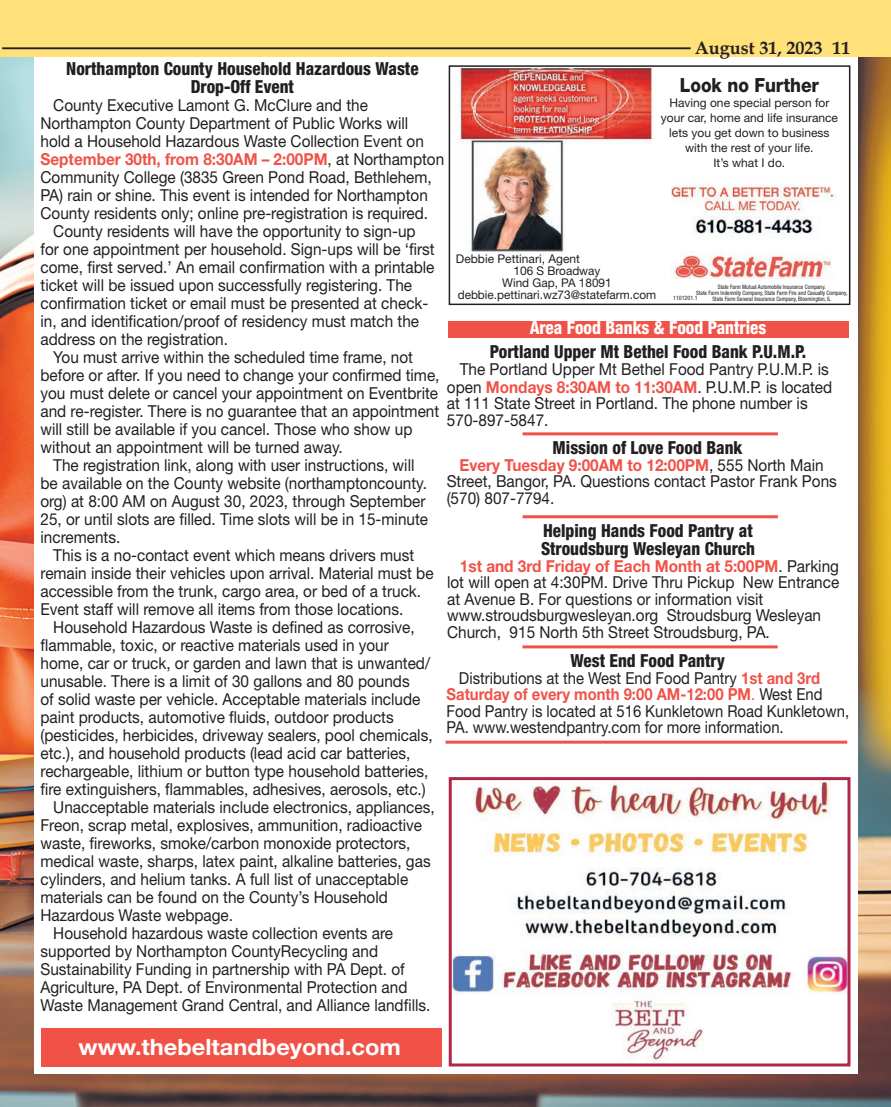
<style>
.page{position:relative;width:891px;height:1107px;background:#fff}
.page>*{position:absolute;margin:0;border:0;box-sizing:border-box;transform-origin:0 0}
.t1{font:700 22.5px "Helvetica Neue LT Std";color:#fff;scale:1.05 1}
.t2{font:800 19.5px "Helvetica Neue LT Std";color:#231f20;scale:.89 1}
.t3{font:800 condensed 18px/18px "Helvetica Neue LT Std";color:#231f20;scale:.95 1}
.t4{font:800 condensed 18px "Helvetica Neue LT Std";color:#fff;scale:.95 1}
.t5{font:700 18px "Book Antiqua";color:#231f20}
.t6{font:16.5px/16.5px "Helvetica Neue LT Std";color:#231f20;scale:.93 1}
.t7{font:16.5px/16.5px "Helvetica Neue LT Std";color:#231f20;scale:.9 1}
.t8{font:700 16.5px "Helvetica Neue LT Std";color:#f05248;scale:.93 1}
.t9{font:12px/15px "Helvetica Neue LT Std";color:#231f20;text-align:center}
.t10{font:condensed 6px "Helvetica Neue LT Std";color:#231f20;scale:.95 1}
.t11{font:condensed 6px "Helvetica Neue LT Std";color:#231f20}
.s1{font-weight:400;color:#231f20}
.s2{font-weight:700;color:#f05248}
.s3{color:#f05248}
</style>
<div class="page">
<img style="left:0;top:57px;width:891px;height:1050px">
<div style="left:39px;top:34px;width:819px;height:1040px;background:#fff"></div>
<div style="left:0;top:0;width:891px;height:57px;background:#ffe079"></div>
<hr style="left:2px;top:47px;width:689px;height:2px;background:#231f20">
<hr style="left:445px;top:741px;width:402px;height:3px;background:#f05248">
<hr style="left:523px;top:432px;width:255px;height:3px;background:#f05248">
<div style="left:448px;top:321px;width:400px;height:17px;background:#f05248"></div>
<hr style="left:523px;top:515px;width:255px;height:3px;background:#f05248">
<hr style="left:522px;top:645px;width:256px;height:3px;background:#f05248">
<div style="left:41px;top:1028px;width:401px;height:38px;background:#f05248"></div>
<img style="left:457px;top:68px;width:196px;height:186px">
<img style="left:671px;top:183px;width:165px;height:96px">
<div style="left:449px;top:65px;width:401px;height:240px;border:2px solid #231f20"></div>
<img style="left:453px;top:781px;width:393px;height:281px">
<div style="left:449px;top:777px;width:401px;height:289px;border:3px solid #b02748"></div>
<p class="t5" style="left:695px;top:36px;width:157px">August 31, 2023 11</p>
<p class="t3" style="left:66px;top:59px;width:372px;text-align:center">Northampton County Household Hazardous Waste<br>Drop-Off Event</p>
<p class="t6" style="left:53px;top:97px;width:340px">County Executive Lamont G. McClure and the</p>
<p class="t6" style="left:40px;top:115px;width:397px">Northampton County Department of Public Works will</p>
<p class="t6" style="left:40px;top:133px;width:414px">hold a Household Hazardous Waste Collection Event on</p>
<p class="t8" style="left:40px;top:149px;width:436px">September 30th, from 8:30AM – 2:00PM<span class="s1">, at Northampton</span></p>
<p class="t6" style="left:40px;top:169px;width:422px">Community College (3835 Green Pond Road, Bethlehem,</p>
<p class="t6" style="left:40px;top:187px;width:418px">PA) rain or shine. This event is intended for Northampton</p>
<p class="t6" style="left:40px;top:205px;width:418px">County residents only; online pre-registration is required.</p>
<p class="t6" style="left:53px;top:223px;width:391px">County residents will have the opportunity to sign-up</p>
<p class="t6" style="left:40px;top:241px;width:425px">for one appointment per household. Sign-ups will be ‘first</p>
<p class="t6" style="left:40px;top:259px;width:425px">come, first served.’ An email confirmation with a printable</p>
<p class="t6" style="left:40px;top:277px;width:401px">ticket will be issued upon successfully registering. The</p>
<p class="t6" style="left:40px;top:295px;width:419px">confirmation ticket or email must be presented at check-</p>
<p class="t6" style="left:40px;top:313px;width:409px">in, and identification/proof of residency must match the</p>
<p class="t6" style="left:40px;top:331px;width:203px">address on the registration.</p>
<p class="t6" style="left:53px;top:349px;width:388px">You must arrive within the scheduled time frame, not</p>
<p class="t6" style="left:40px;top:367px;width:431px">before or after. If you need to change your confirmed time,</p>
<p class="t6" style="left:40px;top:385px;width:429px">you must delete or cancel your appointment on Eventbrite</p>
<p class="t6" style="left:40px;top:403px;width:430px">and re-register. There is no guarantee that an appointment</p>
<p class="t6" style="left:40px;top:421px;width:401px">will still be available if you cancel. Those who show up</p>
<p class="t6" style="left:40px;top:439px;width:327px">without an appointment will be turned away.</p>
<p class="t6" style="left:53px;top:457px;width:390px">The registration link, along with user instructions, will</p>
<p class="t6" style="left:40px;top:475px;width:417px">be available on the County website (northamptoncounty.</p>
<p class="t6" style="left:40px;top:493px;width:416px">org) at 8:00 AM on August 30, 2023, through September</p>
<p class="t6" style="left:40px;top:511px;width:418px">25, or until slots are filled. Time slots will be in 15-minute</p>
<p class="t6" style="left:40px;top:529px;width:87px">increments.</p>
<p class="t6" style="left:53px;top:547px;width:390px">This is a no-contact event which means drivers must</p>
<p class="t6" style="left:40px;top:565px;width:424px">remain inside their vehicles upon arrival. Material must be</p>
<p class="t6" style="left:40px;top:583px;width:411px">accessible from the trunk, cargo area, or bed of a truck.</p>
<p class="t6" style="left:40px;top:601px;width:392px">Event staff will remove all items from those locations.</p>
<p class="t6" style="left:53px;top:619px;width:390px">Household Hazardous Waste is defined as corrosive,</p>
<p class="t6" style="left:40px;top:637px;width:376px">flammable, toxic, or reactive materials used in your</p>
<p class="t6" style="left:40px;top:655px;width:421px">home, car or truck, or garden and lawn that is unwanted/</p>
<p class="t6" style="left:40px;top:673px;width:399px">unusable. There is a limit of 30 gallons and 80 pounds</p>
<p class="t6" style="left:40px;top:691px;width:410px">of solid waste per vehicle. Acceptable materials include</p>
<p class="t6" style="left:40px;top:709px;width:381px">paint products, automotive fluids, outdoor products</p>
<p class="t6" style="left:40px;top:727px;width:423px">(pesticides, herbicides, driveway sealers, pool chemicals,</p>
<p class="t6" style="left:40px;top:745px;width:399px">etc.), and household products (lead acid car batteries,</p>
<p class="t6" style="left:40px;top:763px;width:419px">rechargeable, lithium or button type household batteries,</p>
<p class="t6" style="left:40px;top:781px;width:416px">fire extinguishers, flammables, adhesives, aerosols, etc.)</p>
<p class="t6" style="left:53px;top:799px;width:412px">Unacceptable materials include electronics, appliances,</p>
<p class="t6" style="left:40px;top:817px;width:412px">Freon, scrap metal, explosives, ammunition, radioactive</p>
<p class="t6" style="left:40px;top:835px;width:399px">waste, fireworks, smoke/carbon monoxide protectors,</p>
<p class="t6" style="left:40px;top:853px;width:421px">medical waste, sharps, latex paint, alkaline batteries, gas</p>
<p class="t6" style="left:40px;top:871px;width:397px">cylinders, and helium tanks. A full list of unacceptable</p>
<p class="t6" style="left:40px;top:889px;width:375px">materials can be found on the County’s Household</p>
<p class="t6" style="left:40px;top:907px;width:209px">Hazardous Waste webpage.</p>
<p class="t6" style="left:53px;top:925px;width:367px">Household hazardous waste collection events are</p>
<p class="t6" style="left:40px;top:943px;width:365px">supported by Northampton CountyRecycling and</p>
<p class="t6" style="left:40px;top:961px;width:393px">Sustainability Funding in partnership with PA Dept. of</p>
<p class="t6" style="left:40px;top:979px;width:396px">Agriculture, PA Dept. of Environmental Protection and</p>
<p class="t6" style="left:40px;top:997px;width:421px">Waste Management Grand Central, and Alliance landfills.</p>
<p class="t2" style="left:680px;top:74px;width:158px">Look no Further</p>
<p class="t9" style="left:661px;top:95px;width:179px">Having one special person for your car, home and life insurance lets you get down to business with the rest of your life.<br>It’s what I do.</p>
<p class="t9" style="left:456px;top:251px;width:126px">Debbie Pettinari, Agent</p>
<p class="t9" style="left:513px;top:263px;width:88px">106 S Broadway</p>
<p class="t9" style="left:502px;top:275px;width:111px">Wind Gap, PA 18091</p>
<p class="t9" style="left:458px;top:287px;width:200px">debbie.pettinari.wz73@statefarm.com</p>
<p class="t10" style="left:718px;top:283px;width:115px">State Farm Mutual Automobile Insurance Company.</p>
<p class="t10" style="left:696px;top:289px;width:161px">State Farm Indemnity Company, State Farm Fire and Casualty Company,</p>
<p class="t11" style="left:673px;top:295px;width:26px">1101201.1</p>
<p class="t10" style="left:712px;top:295px;width:126px">State Farm General Insurance Company, Bloomington, IL</p>
<p class="t4" style="left:530px;top:316px;width:251px">Area Food Banks &amp; Food Pantries</p>
<p class="t3" style="left:490px;top:342px;width:335px">Portland Upper Mt Bethel Food Bank P.U.M.P.</p>
<p class="t6" style="left:447px;top:359px;width:416px;line-height:18px;text-align:center">The Portland Upper Mt Bethel Food Pantry P.U.M.P. is open <span class="s2">Mondays 8:30AM to 11:30AM</span>. P.U.M.P. is located</p>
<p class="t6" style="left:447px;top:395px;width:389px">at 111 State Street in Portland. The phone number is<br>570-897-5847.</p>
<p class="t3" style="left:553px;top:439px;width:201px">Mission of Love Food Bank</p>
<p class="t6" style="left:447px;top:457px;width:421px;text-indent:13px"><span class="s2">Every Tuesday 9:00AM to 12:00PM</span>, 555 North Main<br>Street, Bangor, PA. Questions contact Pastor Frank Pons (570) 807-7794.</p>
<p class="t3" style="left:541px;top:522px;width:227px">Helping Hands Food Pantry at<br>Stroudsburg Wesleyan Church</p>
<p class="t6" style="left:447px;top:557px;width:423px;text-indent:13px"><span class="s2">1st and 3rd Friday of Each Month at 5:00PM</span>. Parking lot will open at 4:30PM. Drive Thru Pickup New Entrance at Avenue B. For questions or information visit www.stroudsburgwesleyan.org Stroudsburg Wesleyan Church, 915 North 5th Street Stroudsburg, PA.</p>
<p class="t3" style="left:571px;top:652px;width:164px">West End Food Pantry</p>
<p class="t7" style="left:447px;top:670px;width:449px;text-indent:12px">Distributions at the West End Food Pantry <span class="s2">1st and 3rd Saturday of every month 9:00 AM-12:00 PM</span><span class="s3">.</span> West End Food Pantry is located at 516 Kunkletown Road Kunkletown, PA. www.westendpantry.com for more information.</p>
<h1 class="t1" style="left:79px;top:1033px;width:309px">www.thebeltandbeyond.com</h1>
</div>
